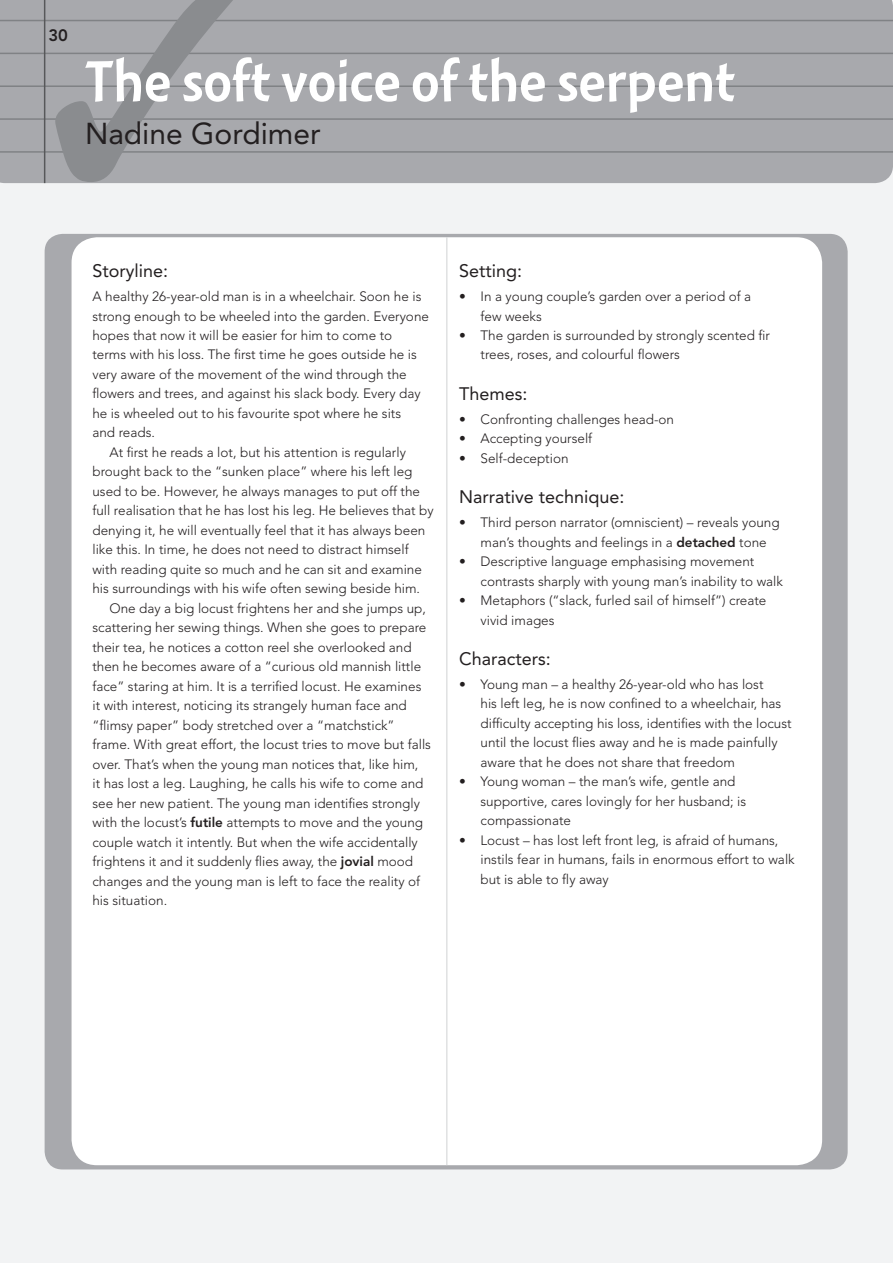
<style>
.page{position:relative;width:893px;height:1263px;background:#f2f3f4}
.page>*{position:absolute;margin:0;border:0;box-sizing:border-box;transform-origin:0 0}
.t1{font:60px "Montara Gothic";color:#fff}
.t2{font:30px "Avenir LT Std";color:#231f20}
.t3{font:18px "Avenir LT Std";color:#231f20}
.t4{font:800 16.5px "Avenir LT Std";color:#231f20}
.t5{font:300 13.5px/19.5px "Avenir LT Std";color:#231f20}
.s1{font-weight:800}
</style>
<div class="page">
<div style="left:0;top:0;width:893px;height:183px;background:#a8a9ad"></div>
<hr style="left:0;top:20px;width:893px;height:1px;background:#808285">
<hr style="left:0;top:53px;width:893px;height:1px;background:#808285">
<hr style="left:0;top:85px;width:893px;height:2px;background:#808285">
<hr style="left:0;top:118px;width:893px;height:2px;background:#808285">
<hr style="left:0;top:151px;width:893px;height:2px;background:#808285">
<hr style="left:44px;top:0;width:1px;height:183px;background:#57585a">
<svg style="left:55px;top:0;width:185px;height:182px;background:#9fa0a4"></svg>
<div style="left:45px;top:234px;width:803px;height:935px;background:#a8a9ad;border-radius:18px"></div>
<div style="left:72px;top:237px;width:750px;height:928px;background:#fff;border-radius:26px"></div>
<hr style="left:446px;top:237px;width:1px;height:928px;background:#d1d2d4">
<p class="t4" style="left:48px;top:26px;width:21px">30</p>
<h1 class="t1" style="left:85px;top:49px;width:652px">The soft voice of the serpent</h1>
<h2 class="t2" style="left:85px;top:116px;width:237px">Nadine Gordimer</h2>
<h3 class="t3" style="left:92px;top:260px;width:77px">Storyline:</h3>
<p class="t5" style="left:92px;top:287px;width:330px">A healthy 26-year-old man is in a wheelchair. Soon he is</p>
<p class="t5" style="left:92px;top:306px;width:338px">strong enough to be wheeled into the garden. Everyone</p>
<p class="t5" style="left:92px;top:326px;width:301px">hopes that now it will be easier for him to come to</p>
<p class="t5" style="left:92px;top:345px;width:326px">terms with his loss. The first time he goes outside he is</p>
<p class="t5" style="left:92px;top:365px;width:316px">very aware of the movement of the wind through the</p>
<p class="t5" style="left:92px;top:384px;width:330px">flowers and trees, and against his slack body. Every day</p>
<p class="t5" style="left:92px;top:404px;width:310px">he is wheeled out to his favourite spot where he sits</p>
<p class="t5" style="left:92px;top:423px;width:64px">and reads.</p>
<p class="t5" style="left:109px;top:443px;width:298px">At first he reads a lot, but his attention is regularly</p>
<p class="t5" style="left:92px;top:462px;width:321px">brought back to the “sunken place” where his left leg</p>
<p class="t5" style="left:92px;top:482px;width:329px">used to be. However, he always manages to put off the</p>
<p class="t5" style="left:92px;top:501px;width:343px">full realisation that he has lost his leg. He believes that by</p>
<p class="t5" style="left:92px;top:521px;width:334px">denying it, he will eventually feel that it has always been</p>
<p class="t5" style="left:92px;top:540px;width:318px">like this. In time, he does not need to distract himself</p>
<p class="t5" style="left:92px;top:560px;width:331px">with reading quite so much and he can sit and examine</p>
<p class="t5" style="left:92px;top:579px;width:329px">his surroundings with his wife often sewing beside him.</p>
<p class="t5" style="left:109px;top:598px;width:318px">One day a big locust frightens her and she jumps up,</p>
<p class="t5" style="left:92px;top:618px;width:335px">scattering her sewing things. When she goes to prepare</p>
<p class="t5" style="left:92px;top:637px;width:321px">their tea, he notices a cotton reel she overlooked and</p>
<p class="t5" style="left:92px;top:657px;width:330px">then he becomes aware of a “curious old mannish little</p>
<p class="t5" style="left:92px;top:676px;width:330px">face” staring at him. It is a terrified locust. He examines</p>
<p class="t5" style="left:92px;top:696px;width:316px">it with interest, noticing its strangely human face and</p>
<p class="t5" style="left:92px;top:715px;width:304px">“flimsy paper” body stretched over a “matchstick”</p>
<p class="t5" style="left:92px;top:735px;width:340px">frame. With great effort, the locust tries to move but falls</p>
<p class="t5" style="left:92px;top:754px;width:327px">over. That’s when the young man notices that, like him,</p>
<p class="t5" style="left:92px;top:774px;width:332px">it has lost a leg. Laughing, he calls his wife to come and</p>
<p class="t5" style="left:92px;top:793px;width:329px">see her new patient. The young man identifies strongly</p>
<p class="t5" style="left:92px;top:813px;width:332px">with the locust’s <span class="s1">futile</span> attempts to move and the young</p>
<p class="t5" style="left:92px;top:832px;width:327px">couple watch it intently. But when the wife accidentally</p>
<p class="t5" style="left:92px;top:852px;width:322px">frightens it and it suddenly flies away, the <span class="s1">jovial</span> mood</p>
<p class="t5" style="left:92px;top:871px;width:329px">changes and the young man is left to face the reality of</p>
<p class="t5" style="left:92px;top:891px;width:76px">his situation.</p>
<h3 class="t3" style="left:459px;top:260px;width:65px">Setting:</h3>
<p class="t5" style="left:480px;top:287px;width:272px;text-indent:-21px">• In a young couple’s garden over a period of a few weeks</p>
<p class="t5" style="left:480px;top:326px;width:291px;text-indent:-21px">• The garden is surrounded by strongly scented fir trees, roses, and colourful flowers</p>
<h3 class="t3" style="left:459px;top:383px;width:70px">Themes:</h3>
<p class="t5" style="left:459px;top:409px;width:216px">• Confronting challenges head-on</p>
<p class="t5" style="left:459px;top:429px;width:135px">• Accepting yourself</p>
<p class="t5" style="left:459px;top:448px;width:111px">• Self-deception</p>
<h3 class="t3" style="left:459px;top:486px;width:167px">Narrative technique:</h3>
<p class="t5" style="left:480px;top:513px;width:301px;text-indent:-21px">• Third person narrator (omniscient) – reveals young man’s thoughts and feelings in a <span class="s1">detached</span> tone</p>
<p class="t5" style="left:480px;top:552px;width:304px;text-indent:-21px">• Descriptive language emphasising movement contrasts sharply with young man’s inability to walk</p>
<p class="t5" style="left:480px;top:591px;width:287px;text-indent:-21px">• Metaphors (“slack, furled sail of himself”) create vivid images</p>
<h3 class="t3" style="left:459px;top:648px;width:93px">Characters:</h3>
<p class="t5" style="left:480px;top:674px;width:313px;text-indent:-21px">• Young man – a healthy 26-year-old who has lost<br>his left leg, he is now confined to a wheelchair, has difficulty accepting his loss, identifies with the locust until the locust flies away and he is made painfully aware that he does not share that freedom</p>
<p class="t5" style="left:480px;top:772px;width:267px;text-indent:-21px">• Young woman – the man’s wife, gentle and supportive, cares lovingly for her husband; is compassionate</p>
<p class="t5" style="left:480px;top:830px;width:316px;text-indent:-21px">• Locust – has lost left front leg, is afraid of humans, instils fear in humans, fails in enormous effort to walk but is able to fly away</p>
</div>
